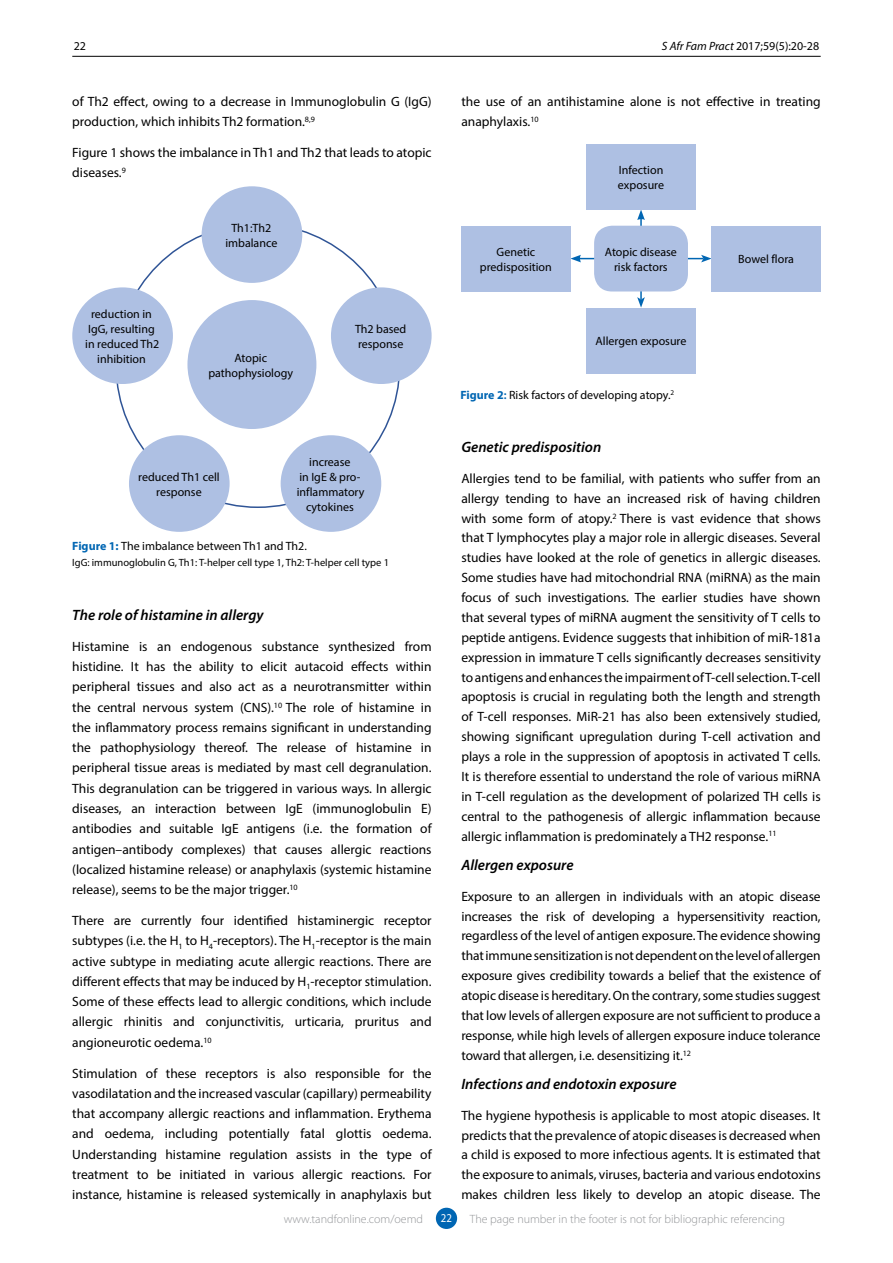
<style>
.page{position:relative;width:893px;height:1263px;background:#fff}
.page>*{position:absolute;margin:0;border:0;box-sizing:border-box;transform-origin:0 0}
.t1{font:italic 600 15px "Myriad Pro";color:#000}
.t2{font:13.5px/19.8px "Myriad Pro";color:#000;text-align:justify}
.t3{font:12px/15px "Myriad Pro";color:#000;text-align:center}
.t4{font:300 12px "Myriad Pro";color:#939598}
.t5{font:12px "Myriad Pro";color:#fff;scale:.9 1}
.t6{font:10.5px "Myriad Pro";color:#000}
.s1{font-style:italic}
.s2{font-weight:700;color:#0066b3}
.s3{font-weight:600;color:#0066b3}
</style>
<div class="page">
<hr style="left:72px;top:56px;width:749px;height:1px;background:#000">
<div style="left:436px;top:1208px;width:21px;height:21px;background:#0066b3;border-radius:50%"></div>
<div style="left:187px;top:300px;width:129px;height:129px;background:#aec0e3;border-radius:50%"></div>
<div style="left:331px;top:287px;width:101px;height:97px;background:#aec0e3;border-radius:50%"></div>
<div style="left:202px;top:186px;width:100px;height:97px;background:#aec0e3;border-radius:50%"></div>
<div style="left:72px;top:287px;width:101px;height:97px;background:#aec0e3;border-radius:50%"></div>
<div style="left:129px;top:435px;width:101px;height:97px;background:#aec0e3;border-radius:50%"></div>
<div style="left:281px;top:435px;width:100px;height:97px;background:#aec0e3;border-radius:50%"></div>
<svg style="left:570px;top:255px;width:11px;height:7px"></svg>
<svg style="left:701px;top:255px;width:11px;height:7px"></svg>
<svg style="left:637px;top:210px;width:8px;height:10px"></svg>
<svg style="left:637px;top:297px;width:8px;height:11px"></svg>
<div style="left:594px;top:226px;width:94px;height:65px;background:#aec0e3;border-radius:18px"></div>
<div style="left:712px;top:226px;width:109px;height:65px;background:#aec0e3"></div>
<div style="left:461px;top:226px;width:109px;height:65px;background:#aec0e3"></div>
<div style="left:586px;top:144px;width:110px;height:66px;background:#aec0e3"></div>
<div style="left:586px;top:308px;width:110px;height:65px;background:#aec0e3"></div>
<p class="t3" style="left:74px;top:38px;width:14px">22</p>
<p class="t3" style="left:662px;top:38px;width:159px"><span class="s1">S Afr Fam Pract</span> 2017;59(5):20-28</p>
<p class="t2" style="left:72px;top:91px;width:361px;line-height:20.2px">of Th2 effect, owing to a decrease in Immunoglobulin G (IgG) production, which inhibits Th2 formation.<sup>8,9</sup></p>
<p class="t2" style="left:72px;top:142px;width:361px;line-height:20.2px">Figure 1 shows the imbalance in Th1 and Th2 that leads to atopic diseases.<sup>9</sup></p>
<p class="t3" style="left:85px;top:306px;width:76px">reduction in<br>IgG, resulting in reduced Th2 inhibition</p>
<p class="t3" style="left:225px;top:220px;width:54px">Th1:Th2 imbalance</p>
<p class="t3" style="left:208px;top:350px;width:86px">Atopic pathophysiology</p>
<p class="t3" style="left:355px;top:321px;width:53px;text-align:left">Th2 based response</p>
<p class="t3" style="left:138px;top:469px;width:83px">reduced Th1 cell response</p>
<p class="t3" style="left:297px;top:454px;width:69px">increase<br>in IgE &amp; pro&shy;inflammatory cytokines</p>
<p class="t3" style="left:72px;top:538px;width:236px"><span class="s2">Figure 1:</span> The imbalance between Th1 and Th2.</p>
<p class="t6" style="left:72px;top:556px;width:318px">IgG: immunoglobulin G, Th1: T-helper cell type 1, Th2: T-helper cell type 1</p>
<p class="t1" style="left:72px;top:605px;width:193px">The role of histamine in allergy</p>
<p class="t2" style="left:72px;top:636px;width:361px;line-height:20.2px">Histamine is an endogenous substance synthesized from histidine. It has the ability to elicit autacoid effects within peripheral tissues and also act as a neurotransmitter within the central nervous system (CNS).<sup>10</sup> The role of histamine in the inflammatory process remains significant in understanding the pathophysiology thereof. The release of histamine in peripheral tissue areas is mediated by mast cell degranulation.<br>This degranulation can be triggered in various ways. In allergic diseases, an interaction between IgE (immunoglobulin E) antibodies and suitable IgE antigens (i.e. the formation of antigen–antibody complexes) that causes allergic reactions (localized histamine release) or anaphylaxis (systemic histamine release), seems to be the major trigger.<sup>10</sup></p>
<p class="t2" style="left:72px;top:910px;width:361px;line-height:20.2px">There are currently four identified histaminergic receptor subtypes (i.e. the H<sub>1</sub> to H<sub>4</sub>-receptors). The H<sub>1</sub>-receptor is the main active subtype in mediating acute allergic reactions. There are different effects that may be induced by H<sub>1</sub>-receptor stimulation.<br>Some of these effects lead to allergic conditions, which include allergic rhinitis and conjunctivitis, urticaria, pruritus and angioneurotic oedema.<sup>10</sup></p>
<p class="t2" style="left:72px;top:1063px;width:361px;line-height:20.2px">Stimulation of these receptors is also responsible for the vasodilatation and the increased vascular (capillary) permeability that accompany allergic reactions and inflammation. Erythema and oedema, including potentially fatal glottis oedema.<br>Understanding histamine regulation assists in the type of treatment to be initiated in various allergic reactions. For instance, histamine is released systemically in anaphylaxis but</p>
<p class="t2" style="left:461px;top:91px;width:361px">the use of an antihistamine alone is not effective in treating anaphylaxis.<sup>10</sup></p>
<p class="t3" style="left:480px;top:244px;width:73px">Genetic predisposition</p>
<p class="t3" style="left:618px;top:162px;width:48px;text-align:left">Infection exposure</p>
<p class="t3" style="left:605px;top:244px;width:74px">Atopic disease risk factors</p>
<p class="t3" style="left:738px;top:251px;width:57px">Bowel flora</p>
<p class="t3" style="left:596px;top:333px;width:92px">Allergen exposure</p>
<p class="t3" style="left:460px;top:387px;width:215px"><span class="s2">Figure 2</span><span class="s3">:</span> Risk factors of developing atopy.<sup>2</sup></p>
<p class="t1" style="left:461px;top:438px;width:141px">Genetic predisposition</p>
<p class="t2" style="left:461px;top:468px;width:361px">Allergies tend to be familial, with patients who suffer from an allergy tending to have an increased risk of having children with some form of atopy.<sup>2</sup> There is vast evidence that shows that T lymphocytes play a major role in allergic diseases. Several studies have looked at the role of genetics in allergic diseases.<br>Some studies have had mitochondrial RNA (miRNA) as the main focus of such investigations. The earlier studies have shown that several types of miRNA augment the sensitivity of T cells to peptide antigens. Evidence suggests that inhibition of miR-181a expression in immature T cells significantly decreases sensitivity to antigens and enhances the impairment of T-cell selection. T-cell apoptosis is crucial in regulating both the length and strength of T-cell responses. MiR-21 has also been extensively studied, showing significant upregulation during T-cell activation and plays a role in the suppression of apoptosis in activated T cells.<br>It is therefore essential to understand the role of various miRNA in T-cell regulation as the development of polarized TH cells is central to the pathogenesis of allergic inflammation because allergic inflammation is predominately a TH2 response.<sup>11</sup></p>
<p class="t1" style="left:461px;top:855px;width:114px">Allergen exposure</p>
<p class="t2" style="left:461px;top:886px;width:361px">Exposure to an allergen in individuals with an atopic disease increases the risk of developing a hypersensitivity reaction, regardless of the level of antigen exposure. The evidence showing that immune sensitization is not dependent on the level of allergen exposure gives credibility towards a belief that the existence of atopic disease is hereditary. On the contrary, some studies suggest that low levels of allergen exposure are not sufficient to produce a response, while high levels of allergen exposure induce tolerance toward that allergen, i.e. desensitizing it.<sup>12</sup></p>
<p class="t1" style="left:461px;top:1075px;width:217px">Infections and endotoxin exposure</p>
<p class="t2" style="left:461px;top:1105px;width:361px">The hygiene hypothesis is applicable to most atopic diseases. It predicts that the prevalence of atopic diseases is decreased when a child is exposed to more infectious agents. It is estimated that the exposure to animals, viruses, bacteria and various endotoxins makes children less likely to develop an atopic disease. The</p>
<p class="t4" style="left:284px;top:1212px;width:141px">www.tandfonline.com/oemd</p>
<p class="t5" style="left:441px;top:1211px;width:14px">22</p>
<p class="t4" style="left:470px;top:1212px;width:317px">The page number in the footer is not for bibliographic referencing</p>
</div>
